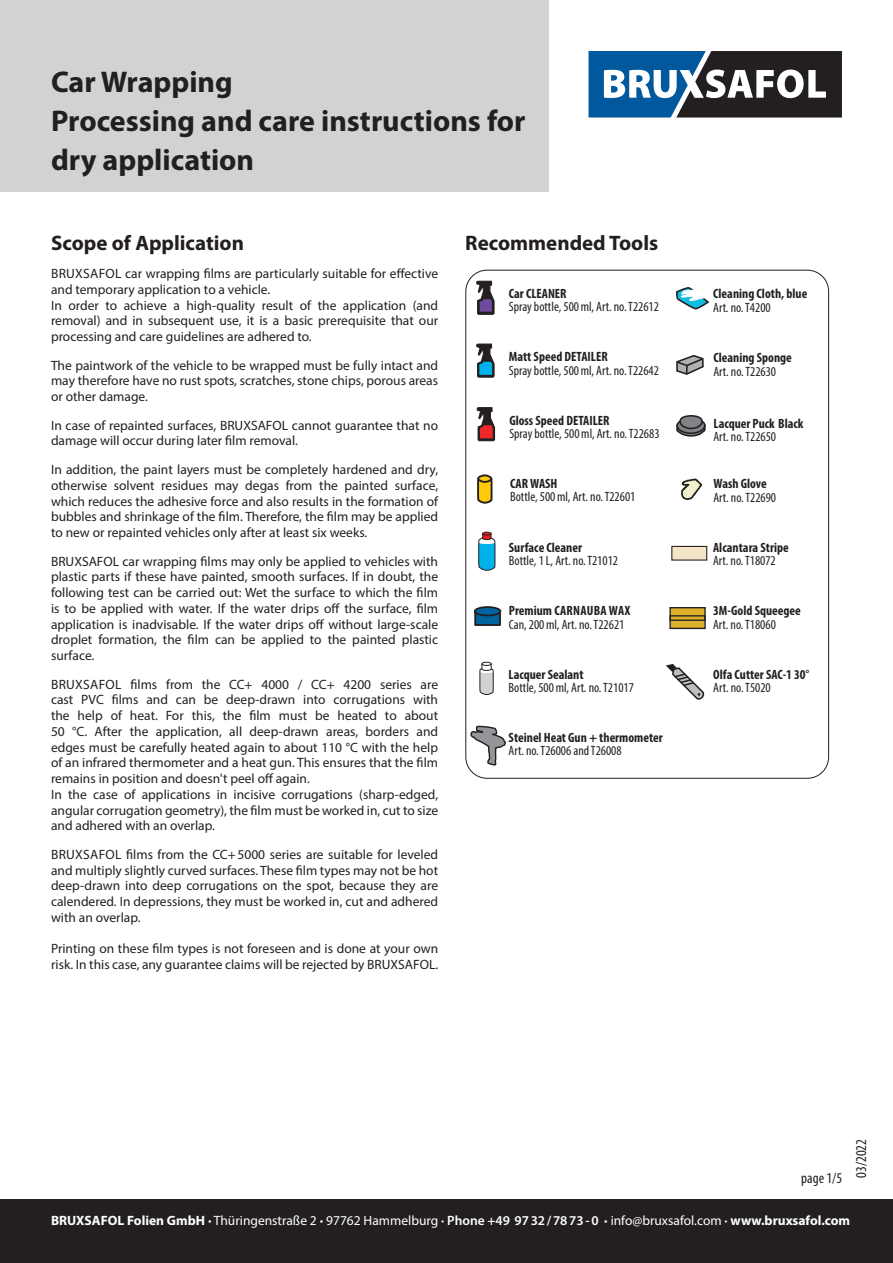
<style>
.page{position:relative;width:893px;height:1263px;background:#fff}
.page>*{position:absolute;margin:0;border:0;box-sizing:border-box;transform-origin:0 0}
.t1{font:700 30px/39px "Myriad Pro";color:#231f20}
.t2{font:700 21px "Myriad Pro";color:#231f20}
.t3{font:condensed 15px "Myriad Pro";color:#231f20}
.t4{font:13.5px/15.8px "Myriad Pro";color:#231f20}
.t5{font:condensed 13.5px "Myriad Pro";color:#231f20}
.t6{font:700 condensed 13.5px "Myriad Pro";color:#231f20}
.t7{font:13.5px "Myriad Pro";color:#fff}
.s1{font-weight:700}
.s2{font-weight:600}
</style>
<div class="page">
<div style="left:475px;top:612px;width:25px;height:13px;background:#01649f"></div>
<div style="left:474px;top:611px;width:27px;height:15px;border:2px solid #231f20"></div>
<div style="left:475px;top:607px;width:25px;height:8px;background:#01649f;border-radius:50%"></div>
<div style="left:474px;top:606px;width:27px;height:10px;border:2px solid #231f20;border-radius:50%"></div>
<svg style="left:669px;top:607px;width:37px;height:23px"></svg>
<div style="left:670px;top:615px;width:36px;height:6px;border:1px solid #231f20"></div>
<svg style="left:681px;top:478px;width:22px;height:22px"></svg>
<svg style="left:477px;top:474px;width:16px;height:30px"></svg>
<svg style="left:676px;top:354px;width:28px;height:21px"></svg>
<svg style="left:676px;top:415px;width:30px;height:22px"></svg>
<svg style="left:676px;top:287px;width:34px;height:23px"></svg>
<svg style="left:475px;top:269px;width:21px;height:173px"></svg>
<div style="left:672px;top:546px;width:35px;height:14px;background:#f3e5c7"></div>
<div style="left:671px;top:546px;width:36px;height:15px;border:1px solid #231f20"></div>
<svg style="left:478px;top:532px;width:18px;height:39px"></svg>
<svg style="left:479px;top:662px;width:15px;height:33px"></svg>
<div style="left:481px;top:662px;width:11px;height:4px;border:1px solid #231f20;border-radius:50%"></div>
<svg style="left:666px;top:664px;width:39px;height:36px"></svg>
<svg style="left:470px;top:725px;width:36px;height:41px"></svg>
<div style="left:0;top:1199px;width:893px;height:64px;background:#231f20"></div>
<div style="left:0;top:0;width:549px;height:191px;background:#d1d2d4"></div>
<svg style="left:588px;top:51px;width:254px;height:67px"></svg>
<h1 class="t1" style="left:51px;top:61px;width:476px">Car Wrapping<br>Processing and care instructions for dry application</h1>
<h2 class="t2" style="left:51px;top:229px;width:194px">Scope of Application</h2>
<p class="t4" style="left:51px;top:266px;width:389px">BRUXSAFOL car wrapping films are particularly suitable for effective and temporary application to a vehicle.<br>In order to achieve a high-quality result of the application (and removal) and in subsequent use, it is a basic prerequisite that our processing and care guidelines are adhered to.</p>
<p class="t4" style="left:51px;top:357px;width:389px;text-align:justify">The paintwork of the vehicle to be wrapped must be fully intact and may therefore have no rust spots, scratches, stone chips, porous areas or other damage.</p>
<p class="t4" style="left:51px;top:417px;width:389px">In case of repainted surfaces, BRUXSAFOL cannot guarantee that no damage will occur during later film removal.</p>
<p class="t4" style="left:51px;top:461px;width:389px;text-align:justify">In addition, the paint layers must be completely hardened and dry, otherwise solvent residues may degas from the painted surface, which reduces the adhesive force and also results in the formation of bubbles and shrinkage of the film. Therefore, the film may be applied to new or repainted vehicles only after at least six weeks.</p>
<p class="t4" style="left:51px;top:553px;width:389px;text-align:justify">BRUXSAFOL car wrapping films may only be applied to vehicles with plastic parts if these have painted, smooth surfaces. If in doubt, the following test can be carried out: Wet the surface to which the film is to be applied with water. If the water drips off the surface, film application is inadvisable. If the water drips off without large-scale droplet formation, the film can be applied to the painted plastic surface.</p>
<p class="t4" style="left:51px;top:676px;width:389px">BRUXSAFOL films from the CC+ 4000 / CC+ 4200 series are cast PVC films and can be deep-drawn into corrugations with the help of heat. For this, the film must be heated to about 50 °C. After the application, all deep-drawn areas, borders and edges must be carefully heated again to about 110 °C with the help of an infrared thermometer and a heat gun. This ensures that the film remains in position and doesn't peel off again.<br>In the case of applications in incisive corrugations (sharp-edged, angular corrugation geometry), the film must be worked in, cut to size and adhered with an overlap.</p>
<p class="t4" style="left:51px;top:846px;width:389px;text-align:justify">BRUXSAFOL films from the CC+5000 series are suitable for leveled and multiply slightly curved surfaces. These film types may not be hot deep-drawn into deep corrugations on the spot, because they are calendered. In depressions, they must be worked in, cut and adhered with an overlap.</p>
<p class="t4" style="left:51px;top:941px;width:389px">Printing on these film types is not foreseen and is done at your own risk. In this case, any guarantee claims will be rejected by BRUXSAFOL.</p>
<h2 class="t2" style="left:465px;top:229px;width:194px">Recommended Tools</h2>
<p class="t6" style="left:509px;top:285px;width:59px">Car CLEANER</p>
<p class="t5" style="left:509px;top:299px;width:152px">Spray bottle, 500ml, Art. no. T22612</p>
<p class="t6" style="left:509px;top:348px;width:100px">Matt Speed DETAILER</p>
<p class="t5" style="left:509px;top:362px;width:152px">Spray bottle, 500ml, Art. no. T22642</p>
<p class="t6" style="left:509px;top:412px;width:102px">Gloss Speed DETAILER</p>
<p class="t5" style="left:509px;top:425px;width:152px">Spray bottle, 500ml, Art. no. T22683</p>
<p class="t6" style="left:510px;top:475px;width:49px">CAR WASH</p>
<p class="t5" style="left:510px;top:489px;width:127px">Bottle, 500ml, Art. no. T22601</p>
<p class="t6" style="left:509px;top:539px;width:75px">Surface Cleaner</p>
<p class="t5" style="left:509px;top:553px;width:111px">Bottle, 1 L, Art. no. T21012</p>
<p class="t6" style="left:509px;top:602px;width:123px">Premium CARNAUBA WAX</p>
<p class="t5" style="left:509px;top:616px;width:117px">Can, 200ml, Art. no. T22621</p>
<p class="t6" style="left:509px;top:666px;width:77px">Lacquer Sealant</p>
<p class="t5" style="left:509px;top:680px;width:127px">Bottle, 500ml, Art. no. T21017</p>
<p class="t6" style="left:509px;top:729px;width:156px">Steinel Heat Gun + thermometer</p>
<p class="t5" style="left:509px;top:743px;width:115px">Art. no. T26006 and T26008</p>
<p class="t6" style="left:713px;top:285px;width:96px">Cleaning Cloth, blue</p>
<p class="t5" style="left:713px;top:299px;width:59px">Art. no. T4200</p>
<p class="t6" style="left:713px;top:349px;width:80px">Cleaning Sponge</p>
<p class="t5" style="left:713px;top:363px;width:64px">Art. no. T22630</p>
<p class="t6" style="left:713px;top:415px;width:91px">Lacquer Puck Black</p>
<p class="t5" style="left:713px;top:428px;width:64px">Art. no. T22650</p>
<p class="t6" style="left:713px;top:475px;width:55px">Wash Glove</p>
<p class="t5" style="left:713px;top:489px;width:64px">Art. no. T22690</p>
<p class="t6" style="left:713px;top:539px;width:77px">Alcantara Stripe</p>
<p class="t5" style="left:713px;top:552px;width:64px">Art. no. T18072</p>
<p class="t6" style="left:713px;top:602px;width:89px">3M-Gold Squeegee</p>
<p class="t5" style="left:713px;top:616px;width:64px">Art. no. T18060</p>
<p class="t6" style="left:713px;top:666px;width:98px">Olfa Cutter SAC-1 30°</p>
<p class="t5" style="left:713px;top:680px;width:59px">Art. no. T5020</p>
<p class="t3" style="left:852px;top:1178px;width:40px;rotate:-90deg">03/2022</p>
<p class="t3" style="left:801px;top:1169px;width:42px">page 1/5</p>
<p class="t7" style="left:51px;top:1212px;width:801px"><span class="s1">BRUXSAFOL Folien GmbH ·</span> Thüringenstraße 2 <span class="s1">·</span> 97762 Hammelburg <span class="s2">· Phone +49 9732/7873-0</span> <span class="s1">·</span> info@bruxsafol.com <span class="s2">·</span> <span class="s1">www.bruxsafol.com</span></p>
</div>
